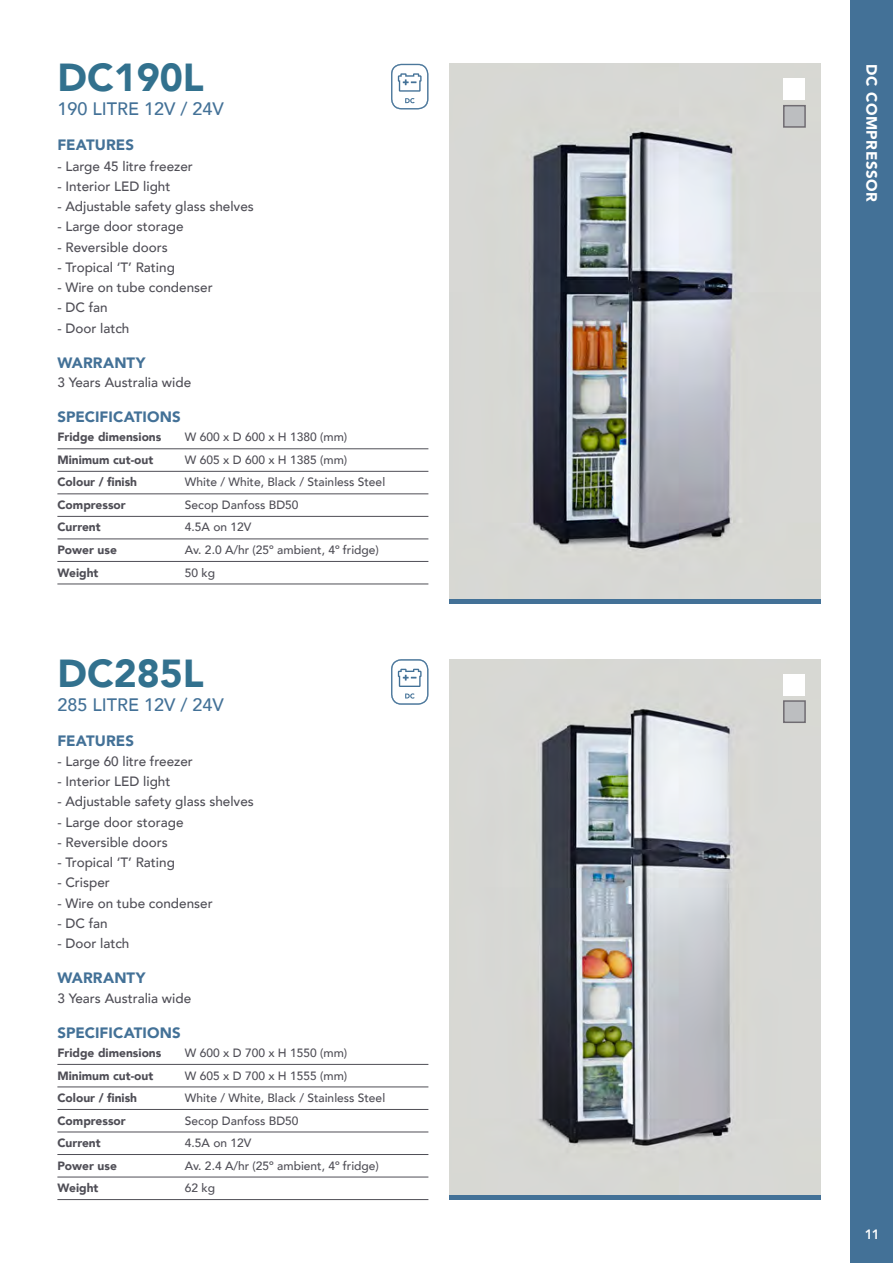
<style>
.page{position:relative;width:893px;height:1263px;background:#fff}
.page>*{position:absolute;margin:0;border:0;box-sizing:border-box;transform-origin:0 0}
.t1{font:900 39px "Avenir";color:#32718e}
.t2{font:500 18px "Avenir";color:#437197}
.t3{font:900 15px "Avenir";letter-spacing:.005em;color:#437197}
.t4{font:900 15px "Avenir";letter-spacing:.04em;color:#fff}
.t5{font:500 13.5px "Avenir";color:#4f4e56}
.t6{font:800 13.5px "Avenir";color:#fff}
.t7{font:500 12px "Avenir";color:#4f4e56}
.t8{font:900 12px "Avenir";color:#4f4e56}
</style>
<div class="page">
<hr style="left:57px;top:1064px;width:371px;height:1px;background:#4f4e56">
<hr style="left:57px;top:1087px;width:371px;height:1px;background:#4f4e56">
<hr style="left:57px;top:1109px;width:371px;height:1px;background:#4f4e56">
<hr style="left:57px;top:1132px;width:371px;height:1px;background:#4f4e56">
<hr style="left:57px;top:1154px;width:371px;height:1px;background:#4f4e56">
<hr style="left:57px;top:1177px;width:371px;height:1px;background:#4f4e56">
<hr style="left:57px;top:1199px;width:371px;height:1px;background:#4f4e56">
<div style="left:850px;top:0;width:43px;height:1263px;background:#437197"></div>
<img style="left:450px;top:64px;width:371px;height:536px">
<img style="left:450px;top:659px;width:371px;height:536px">
<hr style="left:57px;top:448px;width:371px;height:1px;background:#4f4e56">
<hr style="left:57px;top:471px;width:371px;height:1px;background:#4f4e56">
<hr style="left:57px;top:494px;width:371px;height:1px;background:#4f4e56">
<hr style="left:57px;top:516px;width:371px;height:1px;background:#4f4e56">
<hr style="left:57px;top:539px;width:371px;height:1px;background:#4f4e56">
<hr style="left:57px;top:561px;width:371px;height:1px;background:#4f4e56">
<hr style="left:57px;top:584px;width:371px;height:1px;background:#4f4e56">
<div style="left:783px;top:700px;width:23px;height:23px;background:#bcbec0;border:2px solid #706c72"></div>
<div style="left:784px;top:674px;width:21px;height:21px;background:#fff"></div>
<div style="left:783px;top:105px;width:23px;height:23px;background:#bcbec0;border:2px solid #706c72"></div>
<div style="left:784px;top:79px;width:21px;height:21px;background:#fff"></div>
<svg style="left:391px;top:64px;width:37px;height:45px"></svg>
<svg style="left:391px;top:659px;width:37px;height:46px"></svg>
<hr style="left:450px;top:600px;width:371px;height:4px;background:#437197">
<hr style="left:450px;top:1195px;width:371px;height:4px;background:#437197">
<h1 class="t1" style="left:57px;top:44px;width:148px">DC190L</h1>
<h2 class="t2" style="left:57px;top:93px;width:168px">190 LITRE 12V / 24V</h2>
<p class="t3" style="left:57px;top:132px;width:78px">FEATURES</p>
<p class="t5" style="left:57px;top:154px;width:137px">- Large 45 litre freezer</p>
<p class="t5" style="left:57px;top:174px;width:115px">- Interior LED light</p>
<p class="t5" style="left:57px;top:195px;width:198px">- Adjustable safety glass shelves</p>
<p class="t5" style="left:57px;top:215px;width:128px">- Large door storage</p>
<p class="t5" style="left:57px;top:235px;width:112px">- Reversible doors</p>
<p class="t5" style="left:57px;top:255px;width:119px">- Tropical ‘T’ Rating</p>
<p class="t5" style="left:57px;top:276px;width:157px">- Wire on tube condenser</p>
<p class="t5" style="left:57px;top:296px;width:52px">- DC fan</p>
<p class="t5" style="left:57px;top:316px;width:74px">- Door latch</p>
<p class="t3" style="left:57px;top:349px;width:90px">WARRANTY</p>
<p class="t5" style="left:57px;top:371px;width:135px">3 Years Australia wide</p>
<p class="t3" style="left:57px;top:404px;width:125px">SPECIFICATIONS</p>
<p class="t8" style="left:57px;top:427px;width:106px">Fridge dimensions</p>
<p class="t7" style="left:185px;top:427px;width:164px">W 600 x D 600 x H 1380 (mm)</p>
<p class="t8" style="left:57px;top:449px;width:97px">Minimum cut-out</p>
<p class="t7" style="left:185px;top:449px;width:164px">W 605 x D 600 x H 1385 (mm)</p>
<p class="t8" style="left:57px;top:472px;width:81px">Colour / finish</p>
<p class="t7" style="left:185px;top:472px;width:202px">White / White, Black / Stainless Steel</p>
<p class="t8" style="left:57px;top:494px;width:70px">Compressor</p>
<p class="t7" style="left:185px;top:494px;width:115px">Secop Danfoss BD50</p>
<p class="t8" style="left:57px;top:517px;width:45px">Current</p>
<p class="t7" style="left:185px;top:517px;width:68px">4.5A on 12V</p>
<p class="t8" style="left:57px;top:539px;width:61px">Power use</p>
<p class="t7" style="left:185px;top:539px;width:195px">Av. 2.0 A/hr (25º ambient, 4º fridge)</p>
<p class="t8" style="left:57px;top:562px;width:43px">Weight</p>
<p class="t7" style="left:185px;top:562px;width:32px">50 kg</p>
<h1 class="t1" style="left:57px;top:640px;width:148px">DC285L</h1>
<h2 class="t2" style="left:57px;top:689px;width:168px">285 LITRE 12V / 24V</h2>
<p class="t3" style="left:57px;top:728px;width:78px">FEATURES</p>
<p class="t5" style="left:57px;top:749px;width:137px">- Large 60 litre freezer</p>
<p class="t5" style="left:57px;top:770px;width:115px">- Interior LED light</p>
<p class="t5" style="left:57px;top:790px;width:198px">- Adjustable safety glass shelves</p>
<p class="t5" style="left:57px;top:810px;width:128px">- Large door storage</p>
<p class="t5" style="left:57px;top:830px;width:112px">- Reversible doors</p>
<p class="t5" style="left:57px;top:851px;width:119px">- Tropical ‘T’ Rating</p>
<p class="t5" style="left:57px;top:871px;width:54px">- Crisper</p>
<p class="t5" style="left:57px;top:891px;width:157px">- Wire on tube condenser</p>
<p class="t5" style="left:57px;top:911px;width:52px">- DC fan</p>
<p class="t5" style="left:57px;top:932px;width:74px">- Door latch</p>
<p class="t3" style="left:57px;top:965px;width:90px">WARRANTY</p>
<p class="t5" style="left:57px;top:986px;width:135px">3 Years Australia wide</p>
<p class="t3" style="left:57px;top:1020px;width:125px">SPECIFICATIONS</p>
<p class="t8" style="left:57px;top:1042px;width:106px">Fridge dimensions</p>
<p class="t7" style="left:185px;top:1042px;width:164px">W 600 x D 700 x H 1550 (mm)</p>
<p class="t8" style="left:57px;top:1065px;width:97px">Minimum cut-out</p>
<p class="t7" style="left:185px;top:1065px;width:164px">W 605 x D 700 x H 1555 (mm)</p>
<p class="t8" style="left:57px;top:1087px;width:81px">Colour / finish</p>
<p class="t7" style="left:185px;top:1087px;width:202px">White / White, Black / Stainless Steel</p>
<p class="t8" style="left:57px;top:1110px;width:70px">Compressor</p>
<p class="t7" style="left:185px;top:1110px;width:115px">Secop Danfoss BD50</p>
<p class="t8" style="left:57px;top:1132px;width:45px">Current</p>
<p class="t7" style="left:185px;top:1132px;width:68px">4.5A on 12V</p>
<p class="t8" style="left:57px;top:1155px;width:61px">Power use</p>
<p class="t7" style="left:185px;top:1155px;width:195px">Av. 2.4 A/hr (25º ambient, 4º fridge)</p>
<p class="t8" style="left:57px;top:1178px;width:43px">Weight</p>
<p class="t7" style="left:185px;top:1177px;width:32px">62 kg</p>
<p class="t4" style="left:884px;top:64px;width:140px;rotate:90deg">DC COMPRESSOR</p>
<p class="t6" style="left:865px;top:1224px;width:16px">11</p>
</div>
